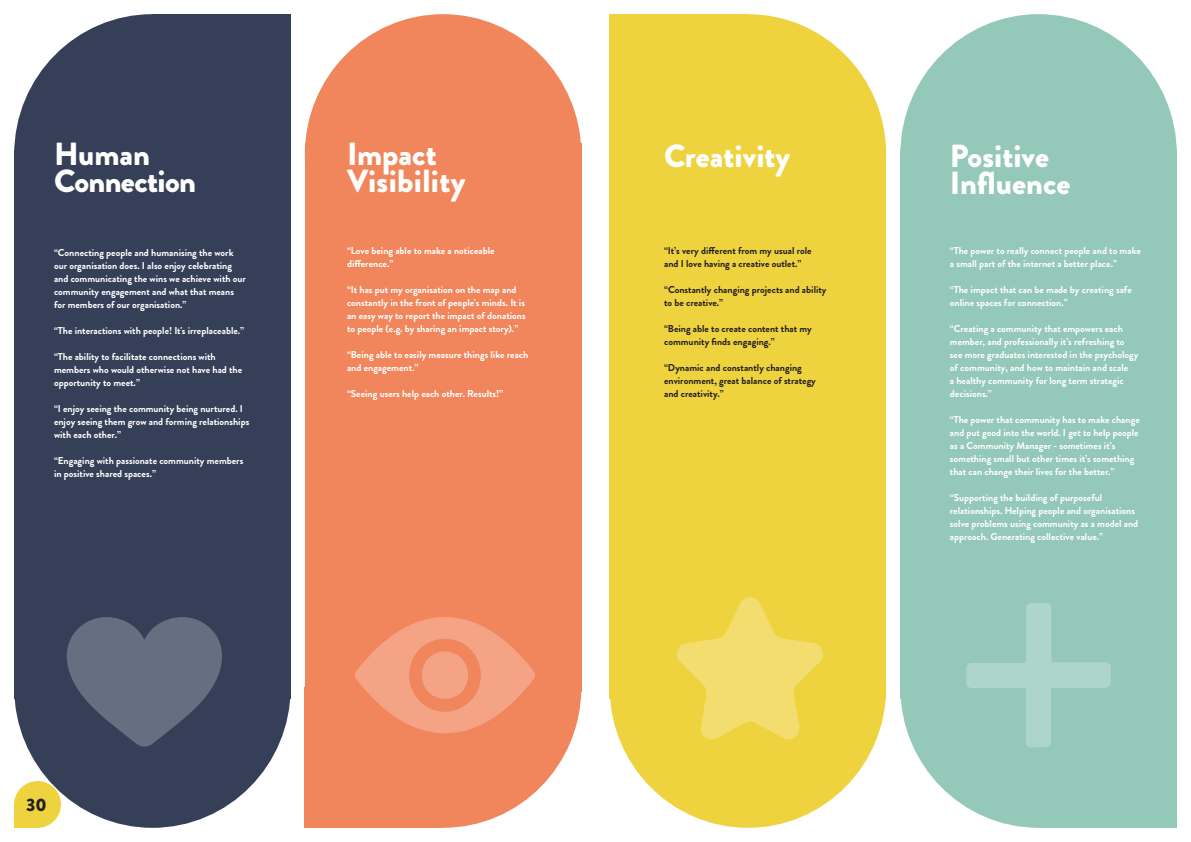
<style>
.page{position:relative;width:1191px;height:842px;background:#fff}
.page>*{position:absolute;margin:0;border:0;box-sizing:border-box;transform-origin:0 0}
.t1{font:900 32px/26.7px "Brandon Grotesque";color:#fff}
.t2{font:900 32px/26.7px "Brandon Grotesque";letter-spacing:-.02em;color:#fff}
.t3{font:900 18px "Brandon Grotesque";color:#231f20}
.t4{font:700 10px/13px "Brandon Grotesque";color:#fff}
.t5{font:700 10px/13px "Brandon Grotesque";color:#231f20}
</style>
<div class="page">
<div style="left:14px;top:781px;width:47px;height:47px;background:#eed33f;border-radius:50%"></div>
<div style="left:14px;top:804px;width:24px;height:24px;background:#eed33f"></div>
<div style="left:14px;top:14px;width:277px;height:281px;background:#353f58;border-radius:50%"></div>
<div style="left:152px;top:14px;width:139px;height:140px;background:#353f58"></div>
<div style="left:14px;top:547px;width:277px;height:281px;background:#353f58;border-radius:50%"></div>
<div style="left:14px;top:150px;width:277px;height:549px;background:#353f58"></div>
<div style="left:305px;top:547px;width:276px;height:281px;background:#f1865c;border-radius:50%"></div>
<div style="left:305px;top:688px;width:138px;height:140px;background:#f1865c"></div>
<div style="left:305px;top:14px;width:276px;height:281px;background:#f1865c;border-radius:50%"></div>
<div style="left:305px;top:143px;width:276px;height:548px;background:#f1865c"></div>
<div style="left:609px;top:14px;width:277px;height:281px;background:#eed33f;border-radius:50%"></div>
<div style="left:609px;top:14px;width:139px;height:140px;background:#eed33f"></div>
<div style="left:609px;top:547px;width:277px;height:281px;background:#eed33f;border-radius:50%"></div>
<div style="left:609px;top:150px;width:277px;height:549px;background:#eed33f"></div>
<div style="left:900px;top:14px;width:276px;height:281px;background:#94c8b9;border-radius:50%"></div>
<div style="left:1038px;top:688px;width:138px;height:140px;background:#94c8b9"></div>
<div style="left:900px;top:547px;width:276px;height:281px;background:#94c8b9;border-radius:50%"></div>
<div style="left:900px;top:150px;width:276px;height:549px;background:#94c8b9"></div>
<svg style="left:66px;top:617px;width:156px;height:130px"></svg>
<svg style="left:966px;top:603px;width:144px;height:144px"></svg>
<svg style="left:677px;top:597px;width:146px;height:143px"></svg>
<svg style="left:355px;top:617px;width:180px;height:116px"></svg>
<p class="t2" style="left:54px;top:141px;width:143px">Human<br>Connection</p>
<p class="t1" style="left:950px;top:143px;width:122px">Positive<br>Influence</p>
<p class="t1" style="left:347px;top:141px;width:120px">Impact<br>Visibility</p>
<p class="t1" style="left:664px;top:143px;width:128px">Creativity</p>
<p class="t4" style="left:54px;top:246px;width:193px">“Connecting people and humanising the work our organisation does. I also enjoy celebrating and communicating the wins we achieve with our community engagement and what that means for members of our organisation.”</p>
<p class="t4" style="left:54px;top:324px;width:192px">“The interactions with people! It's irreplaceable.”</p>
<p class="t4" style="left:54px;top:350px;width:190px">“The ability to facilitate connections with members who would otherwise not have had the opportunity to meet.”</p>
<p class="t4" style="left:54px;top:402px;width:197px">“I enjoy seeing the community being nurtured. I enjoy seeing them grow and forming relationships with each other.”</p>
<p class="t4" style="left:54px;top:454px;width:191px">“Engaging with passionate community members in positive shared spaces.”</p>
<p class="t4" style="left:347px;top:244px;width:149px">“Love being able to make a noticeable difference.”</p>
<p class="t4" style="left:347px;top:283px;width:180px">“It has put my organisation on the map and constantly in the front of people’s minds. It is an easy way to report the impact of donations to people (e.g. by sharing an impact story).”</p>
<p class="t4" style="left:347px;top:348px;width:183px">“Being able to easily measure things like reach and engagement.”</p>
<p class="t4" style="left:347px;top:387px;width:158px">“Seeing users help each other. Results!”</p>
<p class="t5" style="left:664px;top:244px;width:149px">“It’s very different from my usual role and I love having a creative outlet.”</p>
<p class="t5" style="left:664px;top:283px;width:164px">“Constantly changing projects and ability to be creative.”</p>
<p class="t5" style="left:664px;top:322px;width:149px">“Being able to create content that my community finds engaging.”</p>
<p class="t5" style="left:664px;top:361px;width:153px">“Dynamic and constantly changing environment, great balance of strategy and creativity.”</p>
<p class="t4" style="left:950px;top:244px;width:192px">“The power to really connect people and to make a small part of the internet a better place.”</p>
<p class="t4" style="left:950px;top:283px;width:183px">“The impact that can be made by creating safe online spaces for connection.”</p>
<p class="t4" style="left:950px;top:322px;width:190px">“Creating a community that empowers each member, and professionally it’s refreshing to see more graduates interested in the psychology of community, and how to maintain and scale<br>a healthy community for long term strategic decisions.”</p>
<p class="t4" style="left:950px;top:413px;width:191px">“The power that community has to make change and put good into the world. I get to help people as a Community Manager - sometimes it’s something small but other times it’s something that can change their lives for the better.”</p>
<p class="t4" style="left:950px;top:491px;width:190px">“Supporting the building of purposeful relationships. Helping people and organisations solve problems using community as a model and approach. Generating collective value.”</p>
<h2 class="t3" style="left:26px;top:792px;width:22px">30</h2>
</div>
